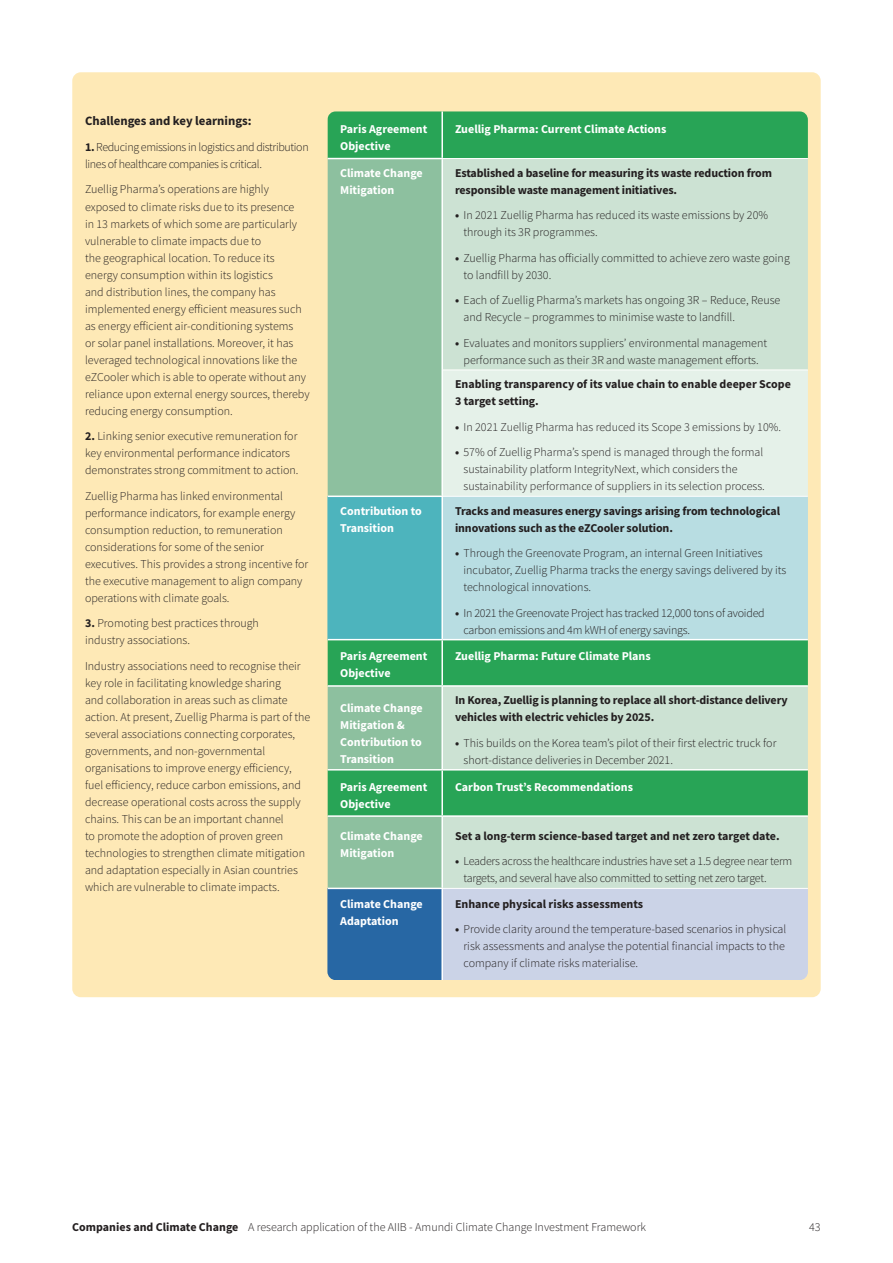
<style>
.page{position:relative;width:893px;height:1263px;background:#fff}
.page>*{position:absolute;margin:0;border:0;box-sizing:border-box;transform-origin:0 0}
.C_Head{font:700 12.75px "Source Sans Pro";color:#231f20}
._1_Body{font:300 12px/17px "Source Sans Pro";color:#231f20}
.t1{font:700 12px/17px "Source Sans Pro";letter-spacing:-.01em;color:#231f20}
.t2{font:700 12px/17px "Source Sans Pro";color:#fff}
._1_Body-2{font:300 12px/17px "Source Sans Pro";letter-spacing:-.02em;color:#231f20}
._1_Body-3{font:300 12px/17px "Source Sans Pro";letter-spacing:-.03em;color:#231f20}
.s1{font-weight:700}
</style>
<div class="page">
<div style="left:72px;top:72px;width:749px;height:925px;background:#fee9b6;border-radius:9px"></div>
<div style="left:327px;top:111px;width:481px;height:47px;background:#28a456"></div>
<svg style="left:327px;top:159px;width:114px;height:729px;background:#87be99"></svg>
<svg style="left:443px;top:159px;width:365px;height:729px;background:#badbc5"></svg>
<div style="left:442px;top:370px;width:366px;height:126px;background:#e5f1e9"></div>
<div style="left:327px;top:496px;width:115px;height:144px;background:#4db4bd"></div>
<div style="left:442px;top:496px;width:366px;height:144px;background:#b8dde2"></div>
<div style="left:327px;top:640px;width:481px;height:45px;background:#28a456"></div>
<div style="left:327px;top:888px;width:115px;height:92px;background:#2767a4"></div>
<div style="left:442px;top:888px;width:366px;height:92px;background:#cbd3e7"></div>
<hr style="left:441px;top:111px;width:2px;height:47px;background:#fff">
<hr style="left:327px;top:158px;width:116px;height:1px;background:#fff">
<hr style="left:441px;top:159px;width:2px;height:211px;background:#fff">
<hr style="left:441px;top:370px;width:2px;height:125px;background:#fff">
<hr style="left:327px;top:495px;width:116px;height:2px;background:#fff">
<hr style="left:441px;top:497px;width:2px;height:142px;background:#fff">
<hr style="left:327px;top:639px;width:115px;height:1px;background:#fff">
<hr style="left:442px;top:639px;width:366px;height:1px;background:#fff">
<hr style="left:441px;top:640px;width:2px;height:45px;background:#fff">
<hr style="left:327px;top:685px;width:115px;height:2px;background:#fff">
<hr style="left:442px;top:685px;width:366px;height:2px;background:#fff">
<hr style="left:441px;top:687px;width:2px;height:82px;background:#fff">
<hr style="left:441px;top:817px;width:2px;height:71px;background:#fff">
<hr style="left:327px;top:888px;width:116px;height:1px;background:#fff">
<hr style="left:441px;top:889px;width:2px;height:91px;background:#fff">
<hr style="left:443px;top:158px;width:365px;height:1px;background:#fff">
<hr style="left:443px;top:370px;width:365px;height:1px;background:#fff">
<hr style="left:443px;top:496px;width:365px;height:1px;background:#fff">
<hr style="left:443px;top:888px;width:365px;height:1px;background:#fff">
<hr style="left:327px;top:769px;width:115px;height:1px;background:#fff">
<hr style="left:442px;top:769px;width:366px;height:1px;background:#fff">
<hr style="left:441px;top:770px;width:2px;height:45px;background:#fff">
<hr style="left:327px;top:815px;width:115px;height:2px;background:#fff">
<hr style="left:442px;top:815px;width:366px;height:2px;background:#fff">
<p class="C_Head" style="left:85px;top:113px;width:168px">Challenges and key learnings:</p>
<p class="_1_Body-3" style="left:85px;top:138px;width:225px"><span class="s1">1.</span> Reducing emissions in logistics and distribution lines of healthcare companies is critical.</p>
<p class="_1_Body" style="left:85px;top:181px;width:226px">Zuellig Pharma’s operations are highly exposed to climate risks due to its presence<br>in 13 markets of which some are particularly vulnerable to climate impacts due to<br>the geographical location. To reduce its energy consumption within its logistics<br>and distribution lines, the company has implemented energy efficient measures such as energy efficient air-conditioning systems<br>or solar panel installations. Moreover, it has leveraged technological innovations like the eZCooler which is able to operate without any reliance upon external energy sources, thereby reducing energy consumption.</p>
<p class="_1_Body" style="left:85px;top:428px;width:215px"><span class="s1">2.</span> Linking senior executive remuneration for key environmental performance indicators demonstrates strong commitment to action.</p>
<p class="_1_Body" style="left:85px;top:487px;width:225px">Zuellig Pharma has linked environmental performance indicators, for example energy consumption reduction, to remuneration considerations for some of the senior executives. This provides a strong incentive for the executive management to align company operations with climate goals.</p>
<p class="_1_Body" style="left:85px;top:615px;width:175px"><span class="s1">3.</span> Promoting best practices through industry associations.</p>
<p class="_1_Body" style="left:85px;top:657px;width:227px">Industry associations need to recognise their key role in facilitating knowledge sharing<br>and collaboration in areas such as climate action. At present, Zuellig Pharma is part of the several associations connecting corporates, governments, and non-governmental organisations to improve energy efficiency, fuel efficiency, reduce carbon emissions, and decrease operational costs across the supply chains. This can be an important channel<br>to promote the adoption of proven green technologies to strengthen climate mitigation and adaptation especially in Asian countries which are vulnerable to climate impacts.</p>
<p class="t2" style="left:340px;top:120px;width:89px">Paris Agreement<br>Objective</p>
<p class="t2" style="left:455px;top:120px;width:213px">Zuellig Pharma: Current Climate Actions</p>
<p class="t2" style="left:340px;top:164px;width:84px">Climate Change<br>Mitigation</p>
<p class="t1" style="left:455px;top:164px;width:319px">Established a baseline for measuring its waste reduction from responsible waste management initiatives.</p>
<p class="_1_Body" style="left:463px;top:207px;width:306px;text-indent:-9px"><span class="s1">•</span> In 2021 Zuellig Pharma has reduced its waste emissions by 20% through its 3R programmes.</p>
<p class="_1_Body" style="left:463px;top:249px;width:328px;text-indent:-9px"><span class="s1">•</span> Zuellig Pharma has officially committed to achieve zero waste going to landfill by 2030.</p>
<p class="_1_Body" style="left:463px;top:292px;width:318px;text-indent:-9px"><span class="s1">•</span> Each of Zuellig Pharma’s markets has ongoing 3R – Reduce, Reuse and Recycle – programmes to minimise waste to landfill.</p>
<p class="_1_Body" style="left:455px;top:334px;width:314px;text-align:center"><span class="s1">•</span> Evaluates and monitors suppliers’ environmental management performance such as their 3R and waste management efforts.</p>
<p class="t1" style="left:455px;top:376px;width:337px">Enabling transparency of its value chain to enable deeper Scope<br>3 target setting.</p>
<p class="_1_Body" style="left:455px;top:418px;width:328px"><span class="s1">•</span> In 2021 Zuellig Pharma has reduced its Scope 3 emissions by 10%.</p>
<p class="_1_Body" style="left:463px;top:444px;width:303px;text-indent:-9px"><span class="s1">•</span> 57% of Zuellig Pharma’s spend is managed through the formal sustainability platform IntegrityNext, which considers the sustainability performance of suppliers in its selection process.</p>
<p class="t2" style="left:340px;top:502px;width:83px">Contribution to<br>Transition</p>
<p class="t1" style="left:455px;top:502px;width:327px">Tracks and measures energy savings arising from technological innovations such as the eZCooler solution.</p>
<p class="_1_Body" style="left:463px;top:545px;width:324px;text-indent:-9px"><span class="s1">•</span> Through the Greenovate Program, an internal Green Initiatives incubator, Zuellig Pharma tracks the energy savings delivered by its technological innovations.</p>
<p class="_1_Body-2" style="left:463px;top:604px;width:303px;text-indent:-9px"><span class="s1">•</span> In 2021 the Greenovate Project has tracked 12,000 tons of avoided carbon emissions and 4m kWH of energy savings.</p>
<p class="t2" style="left:340px;top:648px;width:89px">Paris Agreement<br>Objective</p>
<p class="t2" style="left:455px;top:648px;width:197px">Zuellig Pharma: Future Climate Plans</p>
<p class="t2" style="left:340px;top:700px;width:84px">Climate Change<br>Mitigation &amp;<br>Contribution to<br>Transition</p>
<p class="t1" style="left:455px;top:691px;width:334px">In Korea, Zuellig is planning to replace all short-distance delivery vehicles with electric vehicles by 2025.</p>
<p class="_1_Body" style="left:463px;top:734px;width:314px;text-indent:-9px"><span class="s1">•</span> This builds on the Korea team’s pilot of their first electric truck for short-distance deliveries in December 2021.</p>
<p class="t2" style="left:340px;top:778px;width:89px">Paris Agreement<br>Objective</p>
<p class="t2" style="left:455px;top:778px;width:179px">Carbon Trust’s Recommendations</p>
<p class="t2" style="left:340px;top:827px;width:84px">Climate Change<br>Mitigation</p>
<p class="t1" style="left:455px;top:827px;width:326px">Set a long-term science-based target and net zero target date.</p>
<p class="_1_Body-2" style="left:463px;top:853px;width:330px;text-indent:-9px"><span class="s1">•</span> Leaders across the healthcare industries have set a 1.5 degree near term targets, and several have also committed to setting net zero target.</p>
<p class="t2" style="left:340px;top:895px;width:84px">Climate Change<br>Adaptation</p>
<p class="t1" style="left:455px;top:895px;width:190px">Enhance physical risks assessments</p>
<p class="_1_Body" style="left:463px;top:921px;width:324px;text-indent:-9px"><span class="s1">•</span> Provide clarity around the temperature-based scenarios in physical risk assessments and analyse the potential financial impacts to the company if climate risks materialise.</p>
<p class="_1_Body" style="left:72px;top:1218px;width:575px"><span class="s1">Companies and Climate Change</span> A research application of the AIIB - Amundi Climate Change Investment Framework</p>
<p class="_1_Body" style="left:809px;top:1218px;width:13px">43</p>
</div>
